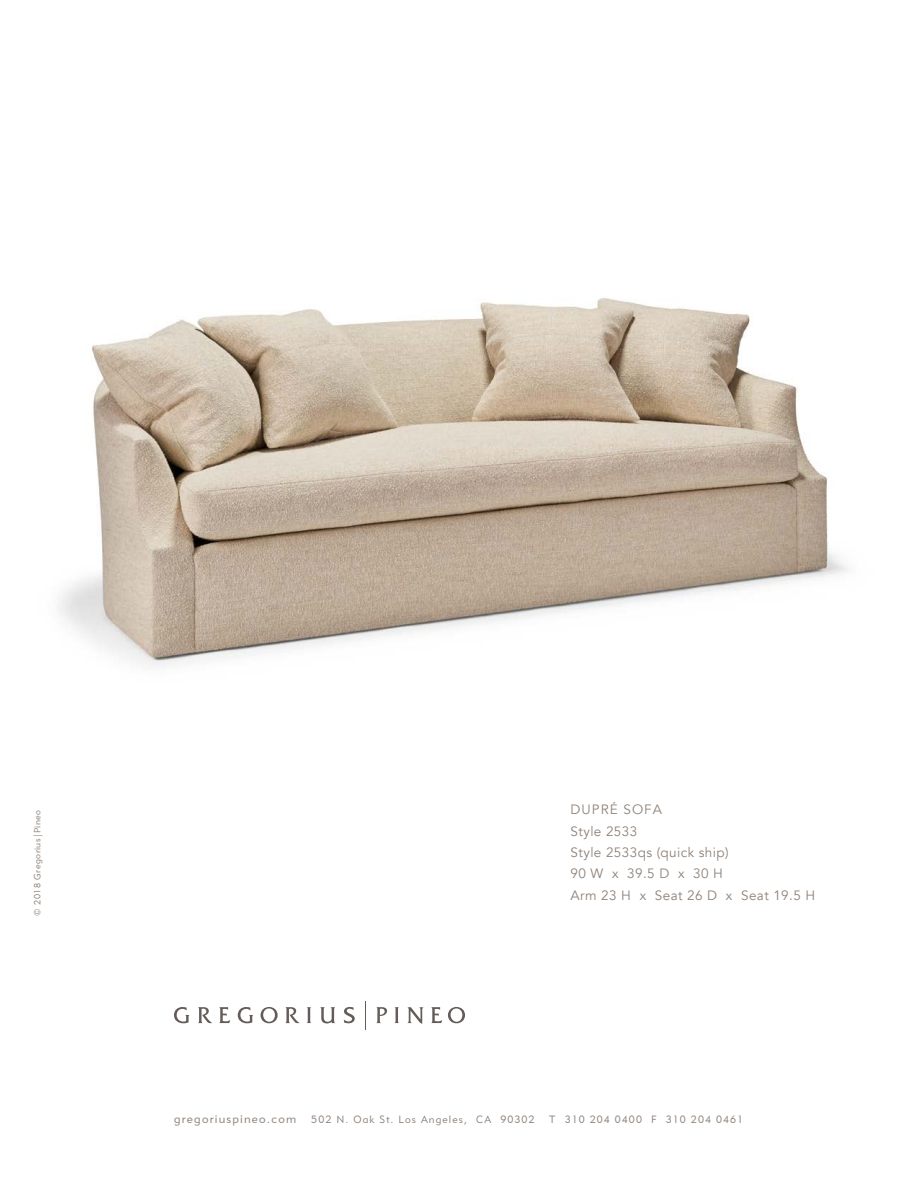
<style>
.page{position:relative;width:918px;height:1188px;background:#fff}
.page>*{position:absolute;margin:0;border:0;box-sizing:border-box;transform-origin:0 0}
.t1{font:13.5px/21.3px "Avenir";letter-spacing:.03em;color:#8f8279}
.t2{font:12px "Geometric 415 BT Lite A";letter-spacing:.1em;color:#8f8279}
.t3{font:10.5px "Geometric 415 BT Lite A";letter-spacing:.1em;color:#8f8279}
.t4{font:9px "Geometric 415 BT Lite A";letter-spacing:.05em;color:#8f8279}
</style>
<div class="page">
<svg style="left:174px;top:1007px;width:15px;height:16px"></svg>
<svg style="left:238px;top:1007px;width:15px;height:16px"></svg>
<svg style="left:261px;top:1007px;width:17px;height:16px"></svg>
<svg style="left:448px;top:1007px;width:17px;height:16px"></svg>
<svg style="left:307px;top:1007px;width:4px;height:16px"></svg>
<svg style="left:395px;top:1007px;width:4px;height:16px"></svg>
<svg style="left:344px;top:1007px;width:11px;height:16px"></svg>
<svg style="left:198px;top:1007px;width:14px;height:16px"></svg>
<svg style="left:285px;top:1007px;width:15px;height:16px"></svg>
<svg style="left:376px;top:1007px;width:11px;height:16px"></svg>
<svg style="left:219px;top:1007px;width:11px;height:16px"></svg>
<svg style="left:431px;top:1007px;width:11px;height:16px"></svg>
<svg style="left:320px;top:1007px;width:15px;height:16px"></svg>
<svg style="left:407px;top:1007px;width:16px;height:17px"></svg>
<svg style="left:365px;top:1001px;width:1px;height:28px"></svg>
<img style="left:59px;top:298px;width:789px;height:369px">
<p class="t4" style="left:32px;top:916px;width:107px;rotate:-90deg">© 2018 Gregorius|Pineo</p>
<p class="t1" style="left:571px;top:799px;width:246px">DUPRÉ SOFA<br>Style 2533<br>Style 2533qs (quick ship)<br>90 W x 39.5 D x 30 H<br>Arm 23 H x Seat 26 D x Seat 19.5 H</p>
<p class="t2" style="left:174px;top:1112px;width:124px">gregoriuspineo.com</p>
<p class="t3" style="left:311px;top:1113px;width:433px">502 N. Oak St. Los Angeles, CA 90302 T 310 204 0400 F 310 204 0461</p>
</div>
